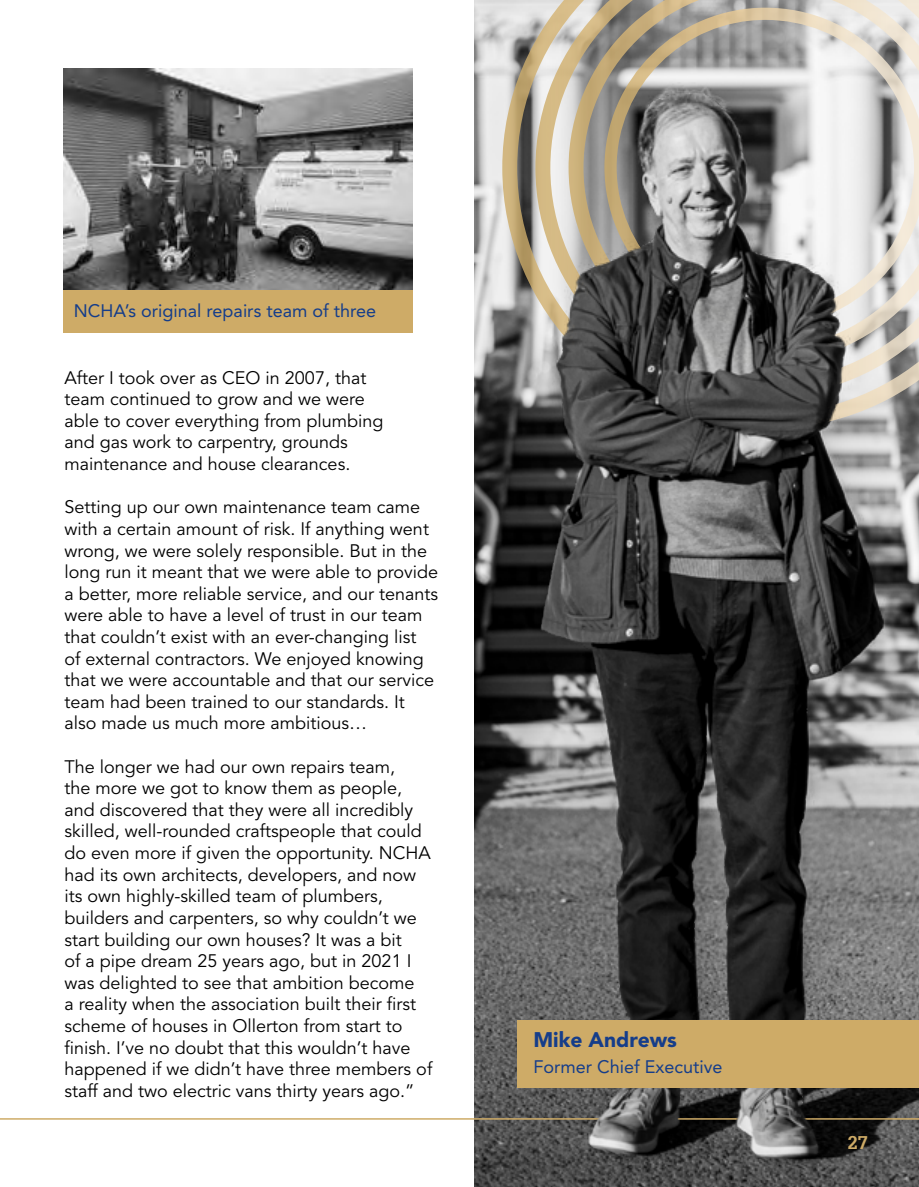
<style>
.page{position:relative;width:919px;height:1187px;background:#fff}
.page>*{position:absolute;margin:0;border:0;box-sizing:border-box;transform-origin:0 0}
.Name_Caption{font:900 21px "Avenir LT Std";color:#153d8a}
.Body_Copy{font:18px/21.6px "Avenir LT Std";color:#000}
.Name_Caption-2{font:18px "Avenir LT Std";color:#153d8a}
.Job_Title_Caption{font:18px "Avenir LT Std";color:#153d8a}
.t1{font:700 18px "Glypha LT Std";color:#ceab67}
</style>
<div class="page">
<hr style="left:0;top:1118px;width:918px;height:1px;background:#ceab67">
<img style="left:156px;top:0;width:762px;height:1186px">
<div style="left:517px;top:1019px;width:401px;height:68px;background:#ceab67"></div>
<svg style="left:64px;top:68px;width:349px;height:222px;background:#787878"></svg>
<div style="left:64px;top:290px;width:349px;height:42px;background:#ceab67"></div>
<p class="Name_Caption-2" style="left:74px;top:300px;width:304px">NCHA’s original repairs team of three</p>
<p class="Body_Copy" style="left:64px;top:367px;width:320px">After I took over as CEO in 2007, that team continued to grow and we were able to cover everything from plumbing and gas work to carpentry, grounds maintenance and house clearances.</p>
<p class="Body_Copy" style="left:64px;top:496px;width:375px">Setting up our own maintenance team came with a certain amount of risk. If anything went wrong, we were solely responsible. But in the long run it meant that we were able to provide a better, more reliable service, and our tenants were able to have a level of trust in our team that couldn’t exist with an ever-changing list<br>of external contractors. We enjoyed knowing that we were accountable and that our service team had been trained to our standards. It also made us much more ambitious…</p>
<p class="Body_Copy" style="left:64px;top:756px;width:369px">The longer we had our own repairs team,<br>the more we got to know them as people, and discovered that they were all incredibly skilled, well-rounded craftspeople that could do even more if given the opportunity. NCHA had its own architects, developers, and now its own highly-skilled team of plumbers, builders and carpenters, so why couldn’t we start building our own houses? It was a bit<br>of a pipe dream 25 years ago, but in 2021 I was delighted to see that ambition become<br>a reality when the association built their first scheme of houses in Ollerton from start to finish. I’ve no doubt that this wouldn’t have happened if we didn’t have three members of staff and two electric vans thirty years ago.”</p>
<p class="Name_Caption" style="left:533px;top:1026px;width:145px">Mike Andrews</p>
<p class="Job_Title_Caption" style="left:533px;top:1056px;width:191px">Former Chief Executive</p>
<p class="t1" style="left:847px;top:1131px;width:22px">27</p>
</div>
